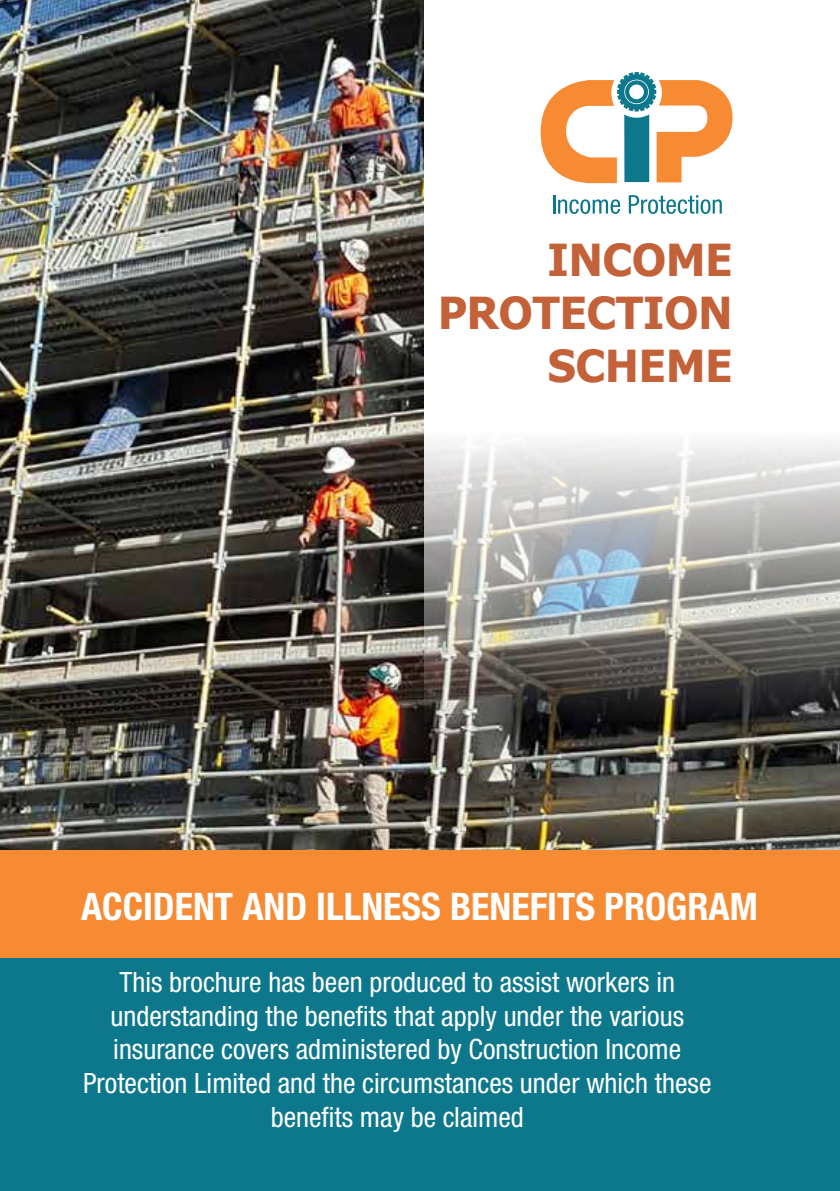
<style>
.page{position:relative;width:840px;height:1191px;background:#fff}
.page>*{position:absolute;margin:0;border:0;box-sizing:border-box;transform-origin:0 0}
.t1{font:700 44px/52.8px "Tahoma";color:#c36239;text-align:right}
.t2{font:700 condensed 38px "Helvetica Neue LT Std";color:#fff}
.t3{font:condensed 28px/33.6px "Helvetica Neue LT Std";color:#fff;text-align:center}
</style>
<div class="page">
<img style="left:0;top:0;width:839px;height:1191px">
<svg style="left:540px;top:72px;width:192px;height:111px"></svg>
<hr style="left:552px;top:195px;width:3px;height:19px;background:#0d788c">
<svg style="left:557px;top:199px;width:62px;height:15px"></svg>
<svg style="left:628px;top:195px;width:93px;height:19px"></svg>
<h1 class="t1" style="left:438px;top:236px;width:296px">INCOME<br>PROTECTION<br>SCHEME</h1>
<h2 class="t2" style="left:81px;top:883px;width:677px">ACCIDENT AND ILLNESS BENEFITS PROGRAM</h2>
<p class="t3" style="left:83px;top:965px;width:629px">This brochure has been produced to assist workers in understanding the benefits that apply under the various insurance covers administered by Construction Income Protection Limited and the circumstances under which these benefits may be claimed</p>
</div>
